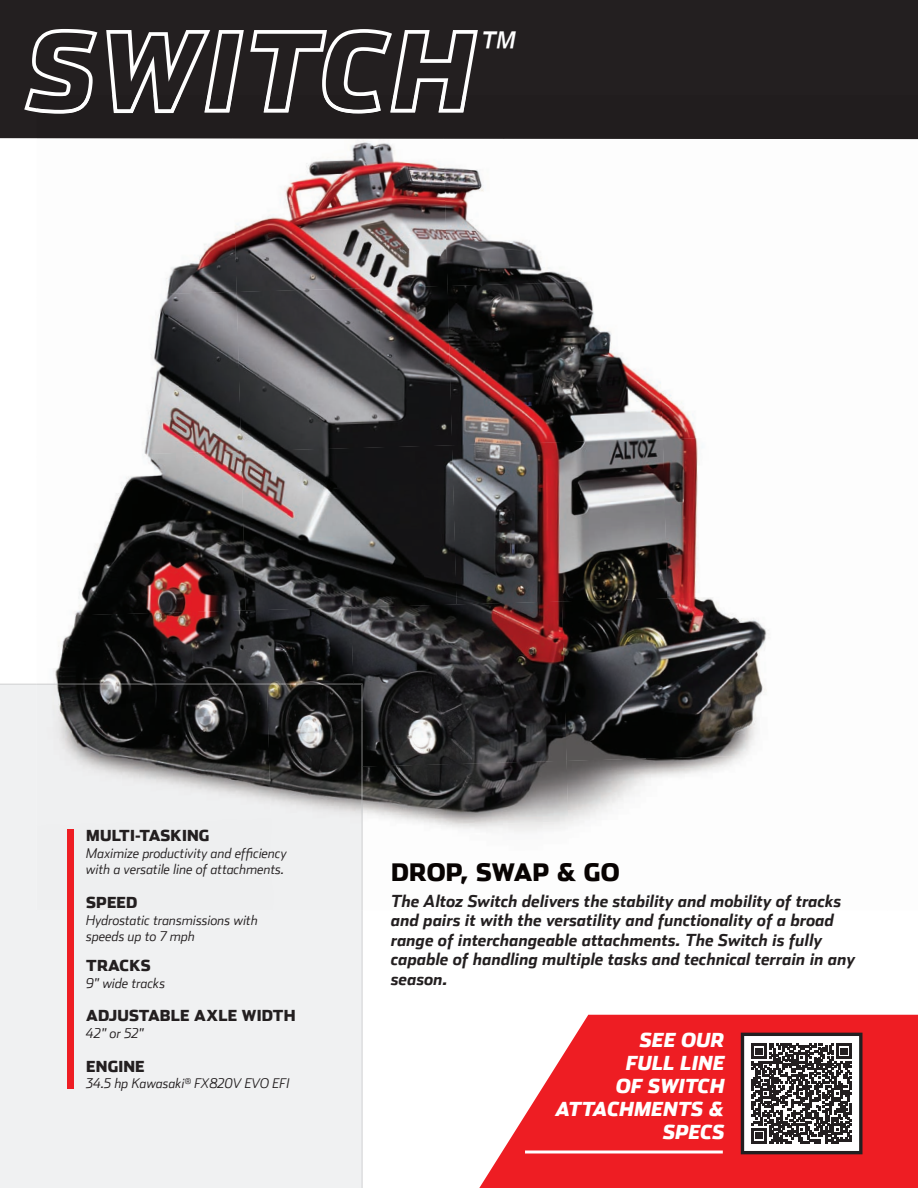
<style>
.page{position:relative;width:918px;height:1188px;background:#fff}
.page>*{position:absolute;margin:0;border:0;box-sizing:border-box;transform-origin:0 0}
.t1{font:italic 39px "Stainless";color:#fff}
.t2{font:900 24px "Stainless";letter-spacing:.01em;color:#080302}
.t3{font:italic 900 19.2px/23.1px "Stainless";letter-spacing:.01em;color:#fff;text-align:right}
.t4{font:italic 700 16.5px/19.5px "Stainless";color:#231f20}
.t5{font:900 15.15px "Stainless";letter-spacing:.01em;color:#231f20}
.t6{font:italic 300 13.65px/16.6px "Stainless";color:#231f20}
.t7{font:italic 300 13.5px "Stainless";color:#231f20}
.s1{font-size:13.65px}
</style>
<div class="page">
<div style="left:0;top:0;width:918px;height:139px;background:#231f20"></div>
<div style="left:0;top:685px;width:362px;height:503px;background:#f0f1f2"></div>
<hr style="left:0;top:684px;width:37px;height:1px;background:#c7c8ca">
<hr style="left:362px;top:910px;width:1px;height:278px;background:#c7c8ca">
<svg style="left:24px;top:29px;width:454px;height:85px"></svg>
<img style="left:166px;top:232px;width:66px;height:60px">
<img style="left:232px;top:140px;width:211px;height:152px">
<img style="left:443px;top:167px;width:139px;height:119px">
<img style="left:144px;top:292px;width:92px;height:159px">
<img style="left:236px;top:286px;width:211px;height:165px">
<img style="left:447px;top:280px;width:211px;height:165px">
<img style="left:658px;top:382px;width:38px;height:57px">
<img style="left:78px;top:451px;width:163px;height:156px">
<img style="left:241px;top:445px;width:211px;height:162px">
<img style="left:452px;top:439px;width:211px;height:162px">
<img style="left:663px;top:433px;width:40px;height:162px">
<img style="left:37px;top:607px;width:314px;height:77px">
<img style="left:351px;top:601px;width:211px;height:160px">
<img style="left:562px;top:595px;width:205px;height:166px">
<img style="left:363px;top:761px;width:203px;height:71px">
<img style="left:566px;top:755px;width:201px;height:71px">
<div style="left:37px;top:95px;width:465px;height:44px;background:#211d1e"></div>
<div style="left:502px;top:95px;width:416px;height:44px;background:#211d1e"></div>
<img style="left:37px;top:722px;width:230px;height:97px">
<img style="left:267px;top:722px;width:95px;height:188px">
<div style="left:37px;top:819px;width:237px;height:91px;background:#eeeff0"></div>
<img style="left:37px;top:684px;width:326px;height:38px">
<img style="left:362px;top:721px;width:1px;height:189px">
<img style="left:37px;top:95px;width:429px;height:19px">
<svg style="left:479px;top:1015px;width:439px;height:173px;fill:#ee1d23"></svg>
<div style="left:742px;top:1034px;width:119px;height:119px;background:#fff"></div>
<svg style="left:751px;top:1043px;width:101px;height:101px"></svg>
<div style="left:741px;top:1033px;width:121px;height:121px;border:3px solid #231f20"></div>
<svg style="left:525px;top:1150px;width:198px;height:4px"></svg>
<div style="left:67px;top:829px;width:6px;height:259px;background:#ee1d23"></div>
<h1 class="t1" style="left:480px;top:22px;width:37px">™</h1>
<p class="t5" style="left:86px;top:826px;width:125px">MULTI-TASKING</p>
<p class="t6" style="left:86px;top:844px;width:202px">Maximize productivity and efficiency with a versatile line of attachments.</p>
<p class="t5" style="left:86px;top:893px;width:53px">SPEED</p>
<p class="t6" style="left:86px;top:911px;width:173px">Hydrostatic transmissions with speeds up to 7 mph</p>
<p class="t5" style="left:86px;top:956px;width:66px">TRACKS</p>
<p class="t6" style="left:86px;top:974px;width:81px">9" wide tracks</p>
<p class="t5" style="left:86px;top:1006px;width:211px">ADJUSTABLE AXLE WIDTH</p>
<p class="t6" style="left:86px;top:1024px;width:59px">42" or 52"</p>
<p class="t5" style="left:86px;top:1056px;width:60px">ENGINE</p>
<p class="t7" style="left:86px;top:1075px;width:205px"><span class="s1">34.5 hp</span> Kawasaki<sup>®</sup> FX820V EVO EFI</p>
<h2 class="t2" style="left:391px;top:857px;width:230px">DROP, SWAP &amp; GO</h2>
<p class="t4" style="left:391px;top:891px;width:466px">The Altoz Switch delivers the stability and mobility of tracks and pairs it with the versatility and functionality of a broad range of interchangeable attachments. The Switch is fully capable of handling multiple tasks and technical terrain in any season.</p>
<p class="t3" style="left:556px;top:1028px;width:170px">SEE OUR<br>FULL LINE<br>OF SWITCH<br>ATTACHMENTS &amp;<br>SPECS</p>
</div>
